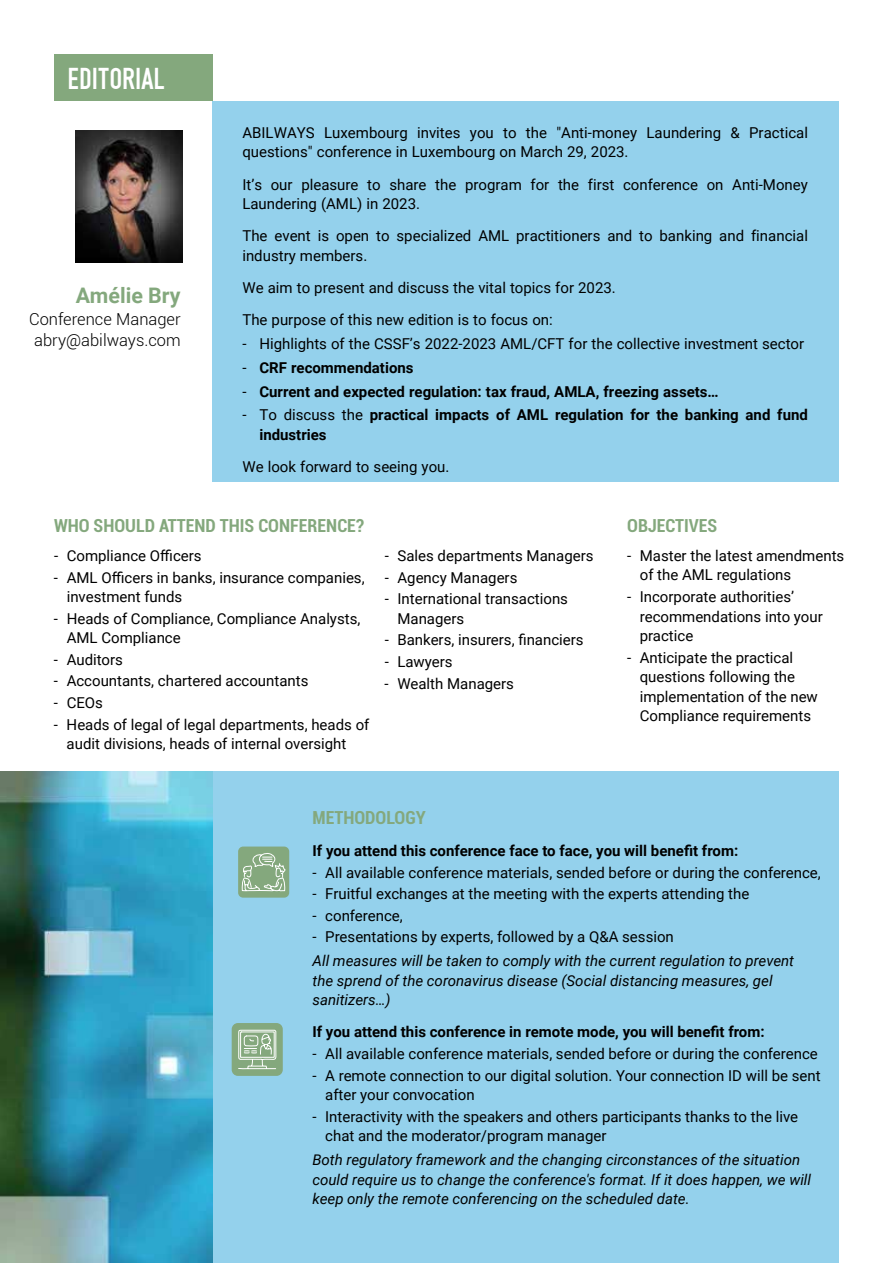
<style>
.page{position:relative;width:893px;height:1263px;background:#fff}
.page>*{position:absolute;margin:0;border:0;box-sizing:border-box;transform-origin:0 0}
.t1{font:31.5px "DIN 1451 Engschrift Regular";color:#fff}
.t2{font:700 21.45px "Roboto";color:#84a87d}
.t3{font:700 condensed 18px "Roboto";color:#84a87d}
.t4{font:300 16.5px/21.5px "Roboto";color:#000;text-align:center}
.t5{font:15px/19.5px "Roboto";color:#000}
.t6{font:italic 15px/19.5px "Roboto";color:#000}
.t7{font:700 15px/19.5px "Roboto";color:#000}
.s1{font-weight:400}
</style>
<div class="page">
<div style="left:213px;top:772px;width:626px;height:491px;background:#94d1ec"></div>
<img style="left:0;top:772px;width:213px;height:491px">
<div style="left:54px;top:54px;width:159px;height:47px;background:#84a87d"></div>
<div style="left:213px;top:101px;width:626px;height:380px;background:#94d1ec"></div>
<div style="left:232px;top:1023px;width:51px;height:53px;background:#84a87d;border-radius:6px"></div>
<svg style="left:238px;top:1029px;width:39px;height:47px"></svg>
<div style="left:238px;top:846px;width:51px;height:52px;background:#84a87d;border-radius:5px"></div>
<svg style="left:241px;top:853px;width:45px;height:38px"></svg>
<img style="left:75px;top:130px;width:107px;height:133px">
<h1 class="t1" style="left:67px;top:61px;width:99px">EDITORIAL</h1>
<h2 class="t2" style="left:76px;top:281px;width:106px">Amélie Bry</h2>
<p class="t4" style="left:29px;top:308px;width:153px">Conference Manager abry@abilways.com</p>
<p class="t5" style="left:242px;top:122px;width:567px">ABILWAYS Luxembourg invites you to the "Anti-money Laundering &amp; Practical questions" conference in Luxembourg on March 29, 2023.</p>
<p class="t5" style="left:242px;top:174px;width:567px">It’s our pleasure to share the program for the first conference on Anti-Money<br>Laundering (AML) in 2023.</p>
<p class="t5" style="left:242px;top:226px;width:567px">The event is open to specialized AML practitioners and to banking and financial industry members.</p>
<p class="t5" style="left:242px;top:271px;width:375px;line-height:32.2px">We aim to present and discuss the vital topics for 2023.<br>The purpose of this new edition is to focus on:</p>
<p class="t5" style="left:242px;top:333px;width:563px">- Highlights of the CSSF’s 2022-2023 AML/CFT for the collective investment sector</p>
<p class="t7" style="left:242px;top:357px;width:173px"><span class="s1">-</span> CRF recommendations</p>
<p class="t7" style="left:242px;top:381px;width:478px"><span class="s1">-</span> Current and expected regulation: tax fraud, AMLA, freezing assets…</p>
<p class="t7" style="left:259px;top:405px;width:550px;text-indent:-17px"><span class="s1">- To discuss the</span> practical impacts of AML regulation for the banking and fund industries</p>
<p class="t5" style="left:242px;top:456px;width:209px">We look forward to seeing you.</p>
<p class="t3" style="left:54px;top:513px;width:311px">WHO SHOULD ATTEND THIS CONFERENCE?</p>
<p class="t3" style="left:627px;top:513px;width:92px">OBJECTIVES</p>
<p class="t5" style="left:54px;top:545px;width:149px">- Compliance Officers</p>
<p class="t5" style="left:67px;top:567px;width:299px;text-indent:-13px">- AML Officers in banks, insurance companies, investment funds</p>
<p class="t5" style="left:67px;top:608px;width:295px;text-indent:-13px">- Heads of Compliance, Compliance Analysts,<br>AML Compliance</p>
<p class="t5" style="left:54px;top:649px;width:70px">- Auditors</p>
<p class="t5" style="left:54px;top:671px;width:256px">- Accountants, chartered accountants</p>
<p class="t5" style="left:54px;top:692px;width:51px">- CEOs</p>
<p class="t5" style="left:67px;top:714px;width:304px;text-indent:-13px">- Heads of legal of legal departments, heads of audit divisions, heads of internal oversight</p>
<p class="t5" style="left:385px;top:545px;width:210px">- Sales departments Managers</p>
<p class="t5" style="left:385px;top:567px;width:134px">- Agency Managers</p>
<p class="t5" style="left:397px;top:588px;width:172px;text-indent:-13px">- International transactions<br>Managers</p>
<p class="t5" style="left:385px;top:630px;width:200px">- Bankers, insurers, financiers</p>
<p class="t5" style="left:385px;top:651px;width:70px">- Lawyers</p>
<p class="t5" style="left:385px;top:673px;width:131px">- Wealth Managers</p>
<p class="t5" style="left:640px;top:545px;width:206px;text-indent:-13px">- Master the latest amendments of the AML regulations</p>
<p class="t5" style="left:640px;top:586px;width:185px;text-indent:-13px">- Incorporate authorities’ recommendations into your practice</p>
<p class="t5" style="left:640px;top:647px;width:180px;text-indent:-13px">- Anticipate the practical questions following the implementation of the new<br>Compliance requirements</p>
<p class="t3" style="left:313px;top:804px;width:115px">METHODOLOGY</p>
<p class="t7" style="left:313px;top:840px;width:427px">If you attend this conference face to face, you will benefit from:</p>
<p class="t5" style="left:313px;top:862px;width:510px">- All available conference materials, sended before or during the conference,</p>
<p class="t5" style="left:313px;top:883px;width:438px">- Fruitful exchanges at the meeting with the experts attending the</p>
<p class="t5" style="left:312px;top:905px;width:92px">- conference,</p>
<p class="t5" style="left:312px;top:927px;width:363px">- Presentations by experts, followed by a Q&amp;A session</p>
<p class="t6" style="left:312px;top:950px;width:483px">All measures will be taken to comply with the current regulation to prevent the sprend of the coronavirus disease (Social distancing measures, gel sanitizers…)</p>
<p class="t7" style="left:312px;top:1022px;width:454px">If you attend this conference in remote mode, you will benefit from:</p>
<p class="t5" style="left:312px;top:1043px;width:507px">- All available conference materials, sended before or during the conference</p>
<p class="t5" style="left:325px;top:1065px;width:497px;text-indent:-13px">- A remote connection to our digital solution. Your connection ID will be sent after your convocation</p>
<p class="t5" style="left:325px;top:1106px;width:474px;text-indent:-13px">- Interactivity with the speakers and others participants thanks to the live chat and the moderator/program manager</p>
<p class="t6" style="left:312px;top:1149px;width:500px">Both regulatory framework and the changing circonstances of the situation could require us to change the conference's format. If it does happen, we will keep only the remote conferencing on the scheduled date.</p>
</div>
